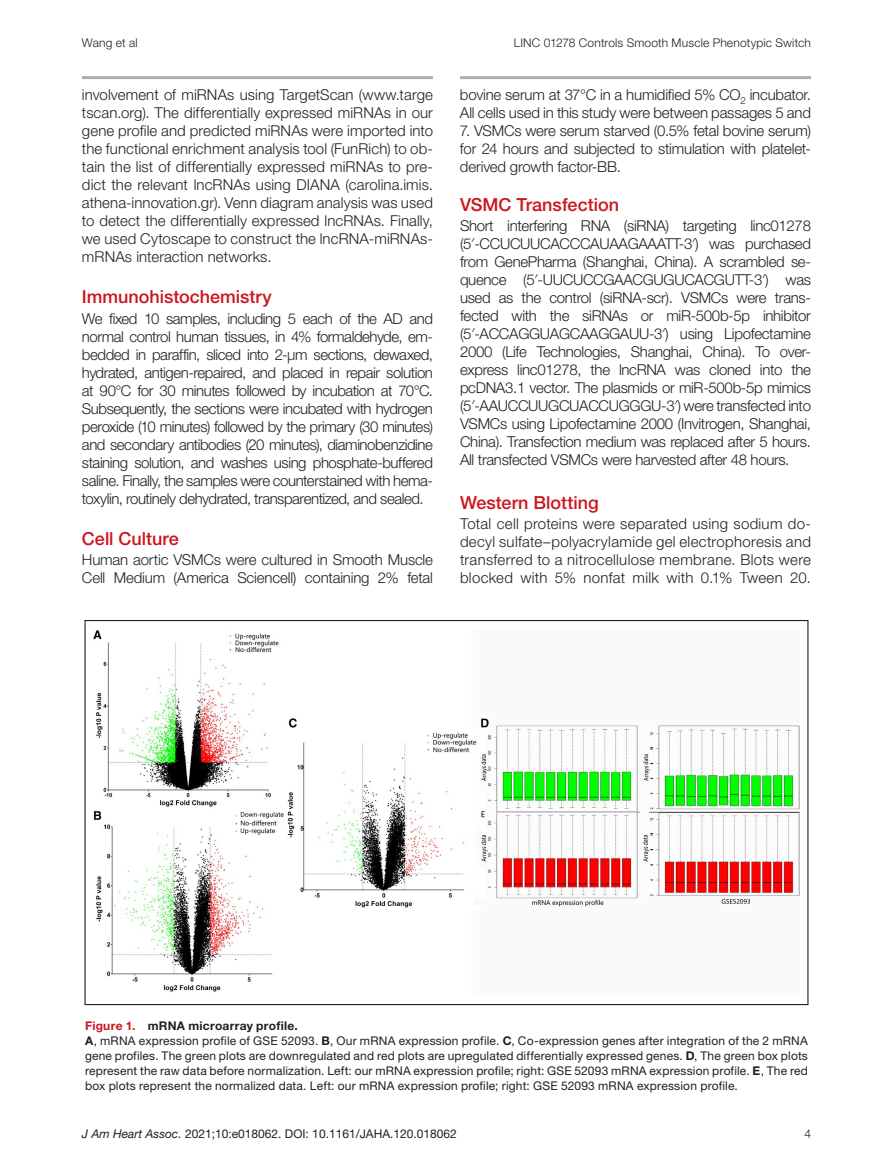
<style>
.page{position:relative;width:893px;height:1174px;background:#fff}
.page>*{position:absolute;margin:0;border:0;box-sizing:border-box;transform-origin:0 0}
.t1{font:500 18px "Helvetica Neue LT Std";color:#cd151d}
.t2{font:300 15px/18px "Helvetica Neue LT Std";letter-spacing:-.01em;color:#231f20;text-align:justify}
.t3{font:12px/15px "Helvetica Neue LT Std";letter-spacing:.015em;color:#231f20}
.t4{font:300 12px "Helvetica Neue LT Std";letter-spacing:.015em;color:#231f20}
.s1{font-family:"Noto Sans"}
.s2{font-weight:700;color:#cd151d}
.s3{font-weight:700}
.s4{font-style:italic}
</style>
<div class="page">
<img style="left:94px;top:630px;width:705px;height:362px">
<hr style="left:82px;top:76px;width:351px;height:3px;background:#aeafb3">
<hr style="left:460px;top:76px;width:351px;height:3px;background:#aeafb3">
<p class="t4" style="left:82px;top:35px;width:57px">Wang et al</p>
<p class="t4" style="left:514px;top:35px;width:299px">LINC 01278 Controls Smooth Muscle Phenotypic Switch</p>
<p class="t2" style="left:82px;top:85px;width:353px">involvement of miRNAs using TargetScan (www.targe tscan.org). The differentially expressed miRNAs in our gene profile and predicted miRNAs were imported into the functional enrichment analysis tool (FunRich) to ob&shy;tain the list of differentially expressed miRNAs to pre&shy;dict the relevant lncRNAs using DIANA (carolina.imis. athena-innovation.gr). Venn diagram analysis was used to detect the differentially expressed lncRNAs. Finally, we used Cytoscape to construct the lncRNA-miRNAs&shy;mRNAs interaction networks.</p>
<p class="t1" style="left:82px;top:286px;width:191px">Immunohistochemistry</p>
<p class="t2" style="left:82px;top:309px;width:353px">We fixed 10 samples, including 5 each of the AD and normal control human tissues, in 4% formaldehyde, em&shy;bedded in paraffin, sliced into 2-<span class="s1">μ</span>m sections, dewaxed, hydrated, antigen-repaired, and placed in repair solution at 90°C for 30 minutes followed by incubation at 70°C.<br>Subsequently, the sections were incubated with hydrogen peroxide (10 minutes) followed by the primary (30 minutes) and secondary antibodies (20 minutes), diaminobenzidine staining solution, and washes using phosphate-buffered saline. Finally, the samples were counterstained with hema&shy;toxylin, routinely dehydrated, transparentized, and sealed.</p>
<p class="t1" style="left:82px;top:528px;width:98px">Cell Culture</p>
<p class="t2" style="left:82px;top:550px;width:353px">Human aortic VSMCs were cultured in Smooth Muscle<br>Cell Medium (America Sciencell) containing 2% fetal</p>
<p class="t2" style="left:460px;top:85px;width:353px">bovine serum at 37°C in a humidified 5% CO<sub>2</sub> incubator.<br>All cells used in this study were between passages 5 and</p>
<p class="t2" style="left:460px;top:121px;width:353px">7. VSMCs were serum starved (0.5% fetal bovine serum) for 24 hours and subjected to stimulation with platelet&shy;derived growth factor-BB.</p>
<p class="t1" style="left:460px;top:194px;width:161px">VSMC Transfection</p>
<p class="t2" style="left:460px;top:217px;width:353px">Short interfering RNA (siRNA) targeting linc01278 (5<span class="s1">′</span>-CCUCUUCACCCAUAAGAAATT-3<span class="s1">′</span>) was purchased from GenePharma (Shanghai, China). A scrambled se&shy;quence (5<span class="s1">′</span>-UUCUCCGAACGUGUCACGUTT-3<span class="s1">′</span>) was used as the control (siRNA-scr). VSMCs were trans&shy;fected with the siRNAs or miR-500b-5p inhibitor (5<span class="s1">′</span>-ACCAGGUAGCAAGGAUU-3<span class="s1">′</span>) using Lipofectamine 2000 (Life Technologies, Shanghai, China). To over&shy;express linc01278, the lncRNA was cloned into the pcDNA3.1 vector. The plasmids or miR-500b-5p mimics (5<span class="s1">′</span>-AAUCCUUGCUACCUGGGU-3<span class="s1">′</span>) were transfected into VSMCs using Lipofectamine 2000 (Invitrogen, Shanghai, China). Transfection medium was replaced after 5 hours.<br>All transfected VSMCs were harvested after 48 hours.</p>
<p class="t1" style="left:460px;top:492px;width:140px">Western Blotting</p>
<p class="t2" style="left:460px;top:514px;width:352px">Total cell proteins were separated using sodium do&shy;decyl sulfate–polyacrylamide gel electrophoresis and transferred to a nitrocellulose membrane. Blots were blocked with 5% nonfat milk with 0.1% Tween 20.</p>
<p class="t3" style="left:85px;top:1018px;width:724px"><span class="s2">Figure 1.</span> <span class="s3">mRNA microarray profile.<br>A</span>, mRNA expression profile of GSE 52093. <span class="s3">B</span>, Our mRNA expression profile. <span class="s3">C</span>, Co-expression genes after integration of the 2 mRNA gene profiles. The green plots are downregulated and red plots are upregulated differentially expressed genes. <span class="s3">D</span>, The green box plots represent the raw data before normalization. Left: our mRNA expression profile; right: GSE 52093 mRNA expression profile. <span class="s3">E</span>, The red box plots represent the normalized data. Left: our mRNA expression profile; right: GSE 52093 mRNA expression profile.</p>
<p class="t3" style="left:82px;top:1126px;width:376px"><span class="s4">J Am Heart Assoc.</span> 2021;10:e018062. DOI: 10.1161/JAHA.120.018062</p>
<p class="t4" style="left:804px;top:1126px;width:8px">4</p>
</div>
